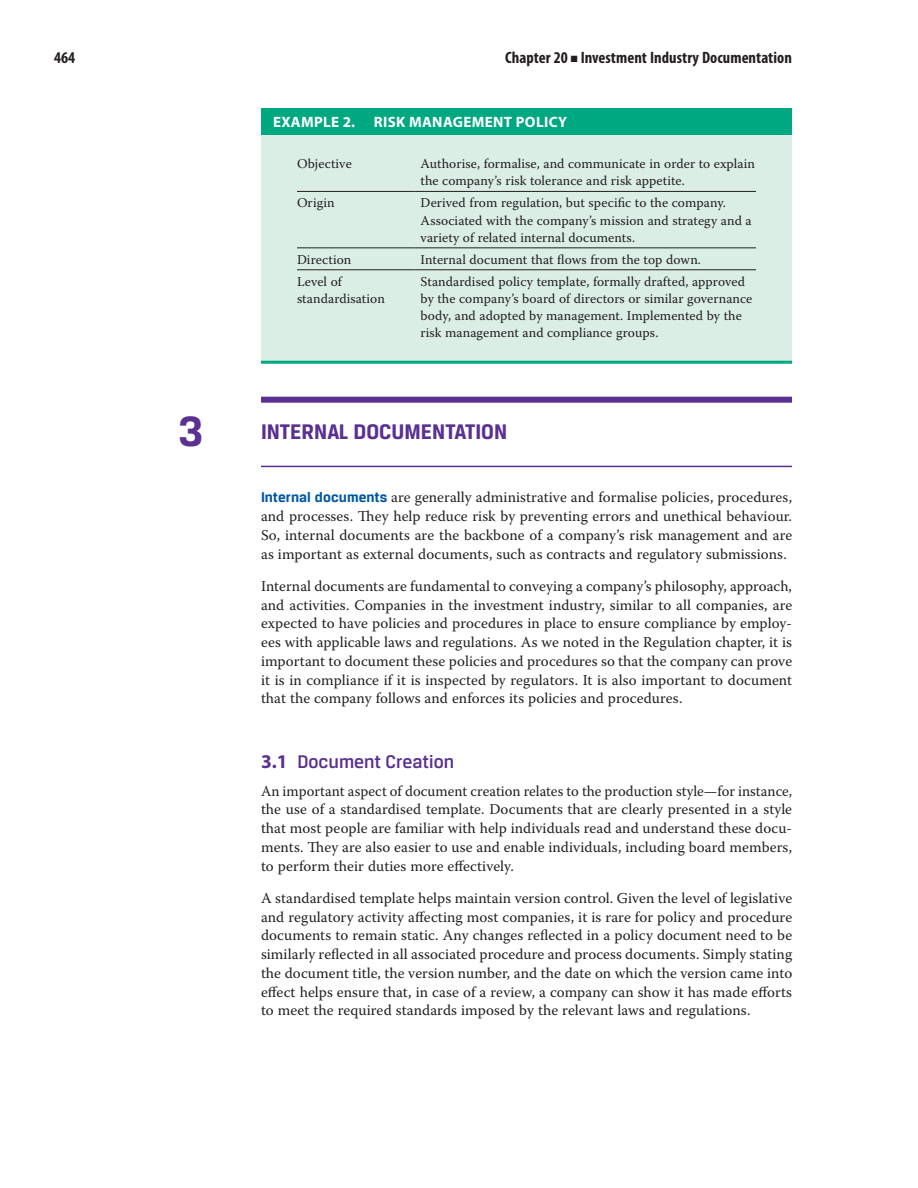
<style>
.page{position:relative;width:918px;height:1188px;background:#fff}
.page>*{position:absolute;margin:0;border:0;box-sizing:border-box;transform-origin:0 0}
.t1{font:700 45px "CFA Breuer Text";color:#5a3092}
.H1_no_space_above{font:700 22.5px "CFA Breuer Text";color:#5a3092}
.t2{font:500 19.5px "CFA Breuer Text";color:#5a3092}
.RH{font:700 condensed 16.5px "Myriad Pro";letter-spacing:.005em;color:#231f20}
.T{font:15px/18.8px "Warnock Pro";letter-spacing:.005em;color:#231f20;text-align:justify}
.T1{font:15px/18.8px "Warnock Pro";letter-spacing:.005em;color:#231f20;text-align:justify}
.EXP_CAPTION{font:700 15px "Myriad Pro";letter-spacing:.025em;color:#fff}
.TB{font:13.5px/17.2px "Warnock Pro";letter-spacing:.005em;color:#231f20}
.s1{font-family:"CFA Breuer Text";font-weight:700;color:#0158a6}
.s2{font-family:"Myriad Pro";font-weight:700}
</style>
<div class="page">
<div style="left:261px;top:135px;width:531px;height:229px;background:#daeee6"></div>
<div style="left:261px;top:397px;width:531px;height:6px;background:#5a3092"></div>
<hr style="left:261px;top:466px;width:531px;height:1px;background:#5a3092">
<div style="left:261px;top:108px;width:531px;height:27px;background:#00a881"></div>
<hr style="left:297px;top:191px;width:118px;height:1px;background:#231f20">
<hr style="left:415px;top:191px;width:341px;height:1px;background:#231f20">
<hr style="left:297px;top:247px;width:118px;height:1px;background:#231f20">
<hr style="left:415px;top:247px;width:341px;height:1px;background:#231f20">
<hr style="left:297px;top:269px;width:118px;height:1px;background:#231f20">
<hr style="left:415px;top:269px;width:341px;height:1px;background:#231f20">
<hr style="left:261px;top:361px;width:531px;height:3px;background:#00a881">
<p class="RH" style="left:54px;top:48px;width:23px">464</p>
<p class="t1" style="left:178px;top:406px;width:26px">3</p>
<p class="RH" style="left:505px;top:48px;width:288px">Chapter 20 ■ Investment Industry Documentation</p>
<p class="EXP_CAPTION" style="left:273px;top:112px;width:296px">EXAMPLE 2. RISK MANAGEMENT POLICY</p>
<p class="TB" style="left:297px;top:155px;width:56px">Objective</p>
<p class="TB" style="left:421px;top:155px;width:336px">Authorise, formalise, and communicate in order to explain the company’s risk tolerance and risk appetite.</p>
<p class="TB" style="left:297px;top:194px;width:39px">Origin</p>
<p class="TB" style="left:421px;top:194px;width:333px">Derived from regulation, but specific to the company.<br>Associated with the company’s mission and strategy and a variety of related internal documents.</p>
<p class="TB" style="left:297px;top:250px;width:56px">Direction</p>
<p class="TB" style="left:421px;top:250px;width:282px">Internal document that flows from the top down.</p>
<p class="TB" style="left:297px;top:272px;width:89px">Level of standardisation</p>
<p class="TB" style="left:421px;top:272px;width:333px">Standardised policy template, formally drafted, approved by the company’s board of directors or similar governance body, and adopted by management. Implemented by the risk management and compliance groups.</p>
<p class="H1_no_space_above" style="left:261px;top:419px;width:248px">INTERNAL DOCUMENTATION</p>
<p class="T1" style="left:261px;top:488px;width:533px"><span class="s1">Internal documents</span> are generally administrative and formalise policies, procedures, and processes. They help reduce risk by preventing errors and unethical behaviour.<br>So, internal documents are the backbone of a company’s risk management and are as important as external documents, such as contracts and regulatory submissions.</p>
<p class="T" style="left:261px;top:576px;width:533px">Internal documents are fundamental to conveying a company’s philosophy, approach, and activities. Companies in the investment industry, similar to all companies, are expected to have policies and procedures in place to ensure compliance by employ&shy;ees with applicable laws and regulations. As we noted in the Regulation chapter, it is important to document these policies and procedures so that the company can prove it is in compliance if it is inspected by regulators. It is also important to document that the company follows and enforces its policies and procedures.</p>
<h2 class="t2" style="left:261px;top:751px;width:195px"><span class="s2">3.1</span> Document Creation</h2>
<p class="T1" style="left:261px;top:781px;width:533px">An important aspect of document creation relates to the production style—for instance, the use of a standardised template. Documents that are clearly presented in a style that most people are familiar with help individuals read and understand these docu&shy;ments. They are also easier to use and enable individuals, including board members, to perform their duties more effectively.</p>
<p class="T" style="left:261px;top:888px;width:533px">A standardised template helps maintain version control. Given the level of legislative and regulatory activity affecting most companies, it is rare for policy and procedure documents to remain static. Any changes reflected in a policy document need to be similarly reflected in all associated procedure and process documents. Simply stating the document title, the version number, and the date on which the version came into effect helps ensure that, in case of a review, a company can show it has made efforts to meet the required standards imposed by the relevant laws and regulations.</p>
</div>
